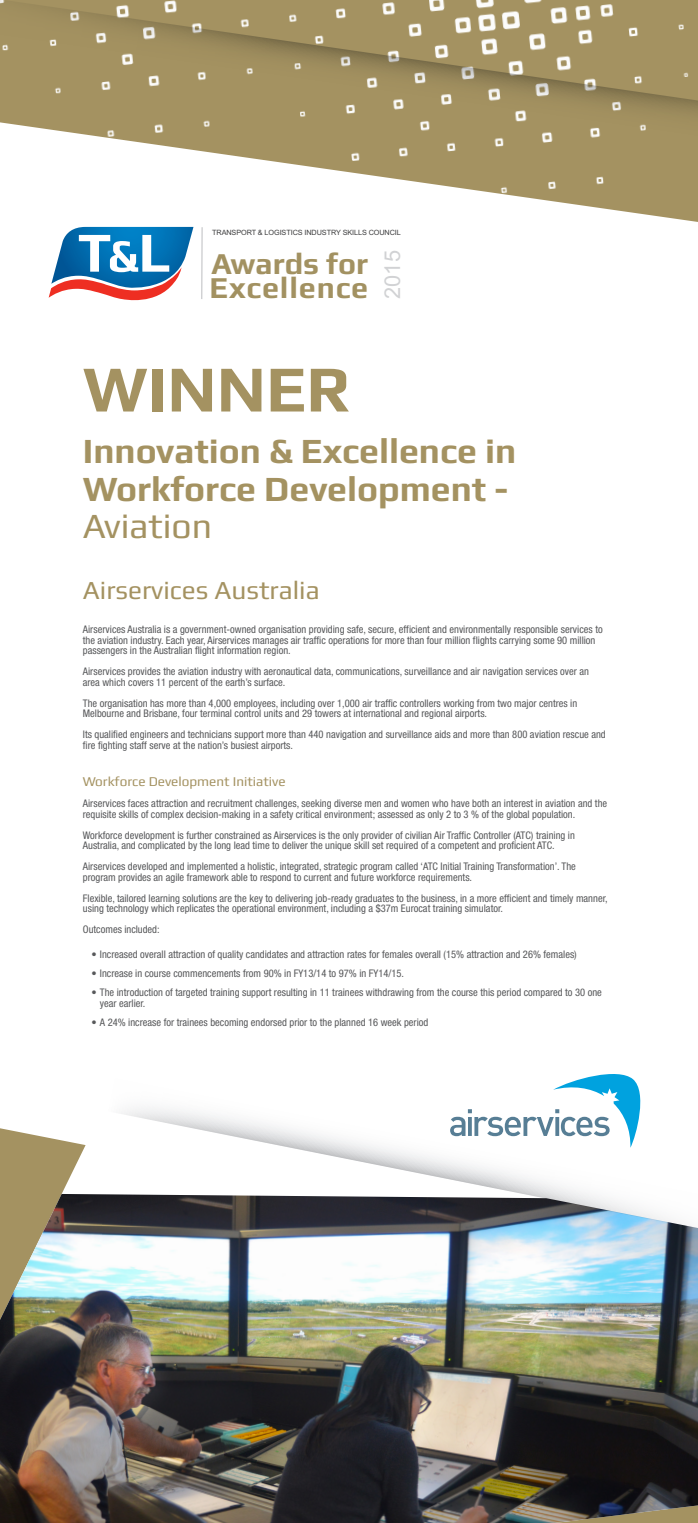
<style>
.page{position:relative;width:698px;height:1523px;background:#fff}
.page>*{position:absolute;margin:0;border:0;box-sizing:border-box;transform-origin:0 0}
.Heading_2{font:700 65.76px "Play";color:#a49261}
.Heading_2-2{font:700 35.52px/37.4px "Play";color:#a49261}
.t1{font:700 30.45px/24px "Play";letter-spacing:.02em;color:#a29161}
.Heading_2-3{font:26.1px "Play";color:#a49261}
.t2{font:21.84px "Arial";color:#d1d2d4}
.Heading_2-4{font:13.5px "Play";color:#a49261}
.Heading_2-5{font:condensed 10.5px/10.5px "Helvetica Neue";color:#57585a}
.t3{font:7.29px "Arial";letter-spacing:-.015em;color:#3e3e3f}
.s1{font-weight:400}
</style>
<div class="page">
<svg style="left:0;top:0;width:697px;height:299px"></svg>
<svg style="left:49px;top:227px;width:144px;height:74px"></svg>
<svg style="left:201px;top:227px;width:1px;height:72px"></svg>
<svg style="left:0;top:1128px;width:86px;height:65px;fill:#a49261"></svg>
<img style="left:0;top:1193px;width:697px;height:329px">
<svg style="left:102px;top:1097px;width:595px;height:145px"></svg>
<svg style="left:450px;top:1074px;width:190px;height:73px"></svg>
<p class="t3" style="left:212px;top:228px;width:190px">TRANSPORT &amp; LOGISTICS INDUSTRY SKILLS COUNCIL</p>
<p class="t2" style="left:378px;top:299px;width:50px;rotate:-90deg">2015</p>
<p class="t1" style="left:209px;top:251px;width:160px">Awards for<br>Excellence</p>
<p class="Heading_2" style="left:83px;top:350px;width:269px">WINNER</p>
<p class="Heading_2-2" style="left:83px;top:432px;width:435px">Innovation &amp; Excellence in<br>Workforce Development -<br><span class="s1">Aviation</span></p>
<p class="Heading_2-3" style="left:83px;top:574px;width:238px">Airservices Australia</p>
<p class="Heading_2-5" style="left:83px;top:624px;width:521px">Airservices Australia is a government-owned organisation providing safe, secure, efficient and environmentally responsible services to the aviation industry. Each year, Airservices manages air traffic operations for more than four million flights carrying some 90 million passengers in the Australian flight information region.</p>
<p class="Heading_2-5" style="left:83px;top:666px;width:507px">Airservices provides the aviation industry with aeronautical data, communications, surveillance and air navigation services over an area which covers 11 percent of the earth’s surface.</p>
<p class="Heading_2-5" style="left:83px;top:697px;width:495px">The organisation has more than 4,000 employees, including over 1,000 air traffic controllers working from two major centres in<br>Melbourne and Brisbane, four terminal control units and 29 towers at international and regional airports.</p>
<p class="Heading_2-5" style="left:83px;top:729px;width:524px">Its qualified engineers and technicians support more than 440 navigation and surveillance aids and more than 800 aviation rescue and fire fighting staff serve at the nation’s busiest airports.</p>
<p class="Heading_2-4" style="left:83px;top:773px;width:204px">Workforce Development Initiative</p>
<p class="Heading_2-5" style="left:83px;top:798px;width:525px">Airservices faces attraction and recruitment challenges, seeking diverse men and women who have both an interest in aviation and the requisite skills of complex decision-making in a safety critical environment; assessed as only 2 to 3 % of the global population.</p>
<p class="Heading_2-5" style="left:83px;top:829px;width:493px">Workforce development is further constrained as Airservices is the only provider of civilian Air Traffic Controller (ATC) training in<br>Australia, and complicated by the long lead time to deliver the unique skill set required of a competent and proficient ATC.</p>
<p class="Heading_2-5" style="left:83px;top:861px;width:494px">Airservices developed and implemented a holistic, integrated, strategic program called ‘ATC Initial Training Transformation’. The program provides an agile framework able to respond to current and future workforce requirements.</p>
<p class="Heading_2-5" style="left:83px;top:892px;width:526px">Flexible, tailored learning solutions are the key to delivering job-ready graduates to the business, in a more efficient and timely manner, using technology which replicates the operational environment, including a $37m Eurocat training simulator.</p>
<p class="Heading_2-5" style="left:83px;top:924px;width:78px">Outcomes included:</p>
<p class="Heading_2-5" style="left:91px;top:949px;width:486px">• Increased overall attraction of quality candidates and attraction rates for females overall (15% attraction and 26% females)</p>
<p class="Heading_2-5" style="left:91px;top:968px;width:314px">• Increase in course commencements from 90% in FY13/14 to 97% in FY14/15.</p>
<p class="Heading_2-5" style="left:100px;top:987px;width:503px;text-indent:-9px">• The introduction of targeted training support resulting in 11 trainees withdrawing from the course this period compared to 30 one year earlier.</p>
<p class="Heading_2-5" style="left:91px;top:1016px;width:338px">• A 24% increase for trainees becoming endorsed prior to the planned 16 week period</p>
</div>
